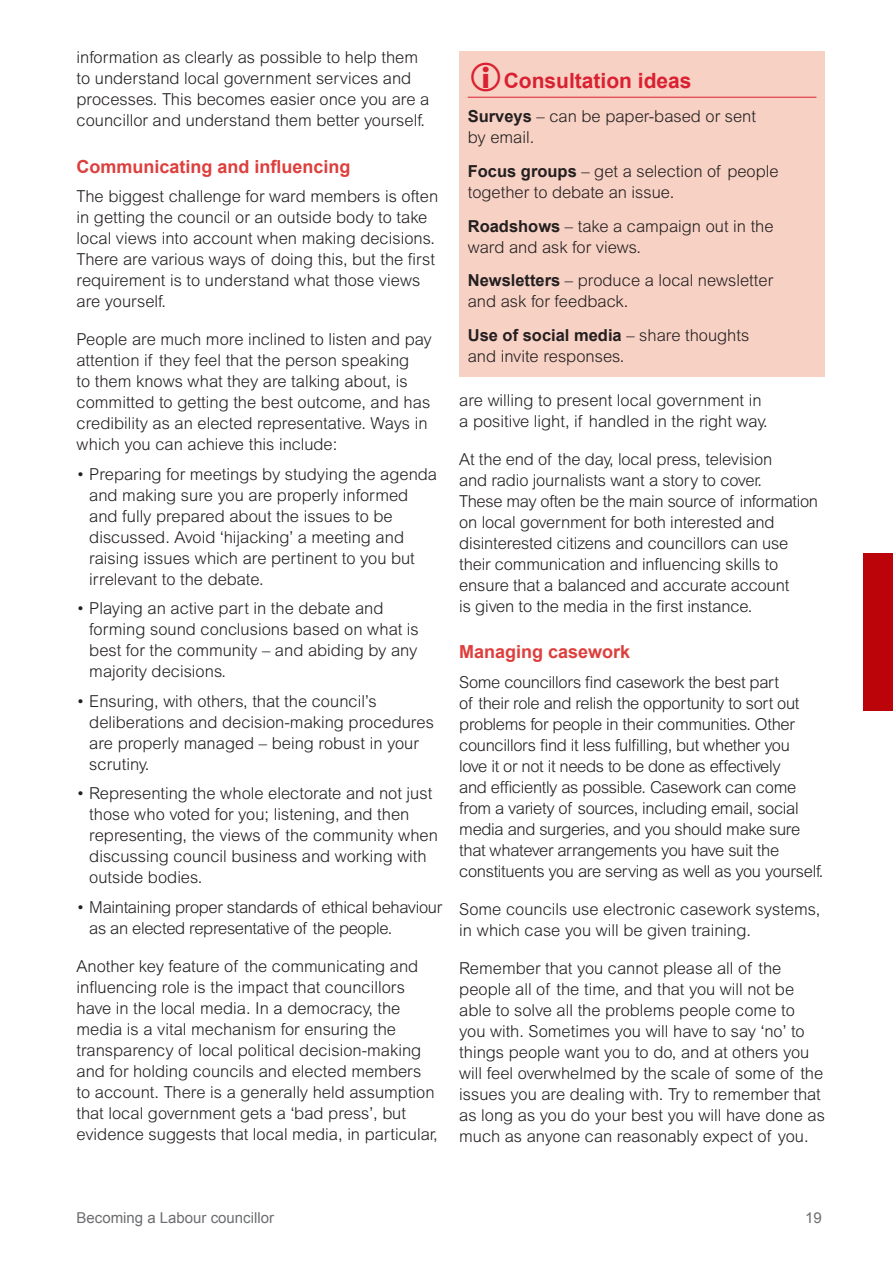
<style>
.page{position:relative;width:893px;height:1263px;background:#fff}
.page>*{position:absolute;margin:0;border:0;box-sizing:border-box;transform-origin:0 0}
.t1{font:700 21px "Arial";color:#da2031}
.t2{font:700 18px "Arial";color:#dd3f3d}
.t3{font:300 16.5px/21px "Arial MT Std";color:#231f20}
.t4{font:300 16.5px/21px "Arial MT Std";letter-spacing:-.02em;color:#231f20}
.t5{font:700 16.5px "Arial";color:#231f20}
.t6{font:15px "Arial";color:#6c6d70}
.s1{font-family:"Arial";font-weight:700}
.s2{font-family:"Arial MT Std";font-weight:300}
</style>
<div class="page">
<div style="left:863px;top:553px;width:30px;height:157px;background:#ba0409"></div>
<div style="left:459px;top:51px;width:366px;height:326px;background:#f7d1c4"></div>
<hr style="left:468px;top:97px;width:348px;height:1px;background:#da2031">
<p class="t3" style="left:77px;top:47px;width:354px">information as clearly as possible to help them to understand local government services and processes. This becomes easier once you are a councillor and understand them better yourself.</p>
<p class="t2" style="left:77px;top:154px;width:276px">Communicating and influencing</p>
<p class="t3" style="left:77px;top:186px;width:363px">The biggest challenge for ward members is often in getting the council or an outside body to take local views into account when making decisions.<br>There are various ways of doing this, but the first requirement is to understand what those views are yourself.</p>
<p class="t3" style="left:77px;top:329px;width:357px">People are much more inclined to listen and pay attention if they feel that the person speaking<br>to them knows what they are talking about, is committed to getting the best outcome, and has credibility as an elected representative. Ways in which you can achieve this include:</p>
<p class="t3" style="left:89px;top:463px;width:349px;text-indent:-13px">• Preparing for meetings by studying the agenda and making sure you are properly informed and fully prepared about the issues to be discussed. Avoid ‘hijacking’ a meeting and raising issues which are pertinent to you but irrelevant to the debate.</p>
<p class="t3" style="left:89px;top:598px;width:331px;text-indent:-13px">• Playing an active part in the debate and forming sound conclusions based on what is best for the community – and abiding by any majority decisions.</p>
<p class="t3" style="left:89px;top:690px;width:346px;text-indent:-13px">• Ensuring, with others, that the council’s deliberations and decision-making procedures are properly managed – being robust in your scrutiny.</p>
<p class="t3" style="left:89px;top:783px;width:350px;text-indent:-13px">• Representing the whole electorate and not just those who voted for you; listening, and then representing, the views of the community when discussing council business and working with outside bodies.</p>
<p class="t4" style="left:89px;top:896px;width:354px;text-indent:-13px">• Maintaining proper standards of ethical behaviour as an elected representative of the people.</p>
<p class="t3" style="left:77px;top:955px;width:363px">Another key feature of the communicating and influencing role is the impact that councillors have in the local media. In a democracy, the media is a vital mechanism for ensuring the transparency of local political decision-making and for holding councils and elected members to account. There is a generally held assumption that local government gets a ‘bad press’, but evidence suggests that local media, in particular,</p>
<p class="t1" style="left:504px;top:67px;width:189px">Consultation ideas</p>
<p class="t3" style="left:468px;top:106px;width:290px"><span class="s1">Surveys</span> – can be paper-based or sent by email.</p>
<p class="t3" style="left:468px;top:161px;width:312px"><span class="s1">Focus groups</span> – get a selection of people together to debate an issue.</p>
<p class="t3" style="left:468px;top:215px;width:307px"><span class="s1">Roadshows</span> – take a campaign out in the ward and ask for views.</p>
<p class="t3" style="left:468px;top:270px;width:307px"><span class="s1">Newsletters</span> – produce a local newsletter and ask for feedback.</p>
<p class="t5" style="left:468px;top:324px;width:283px">Use of social media <span class="s2">– share thoughts</span></p>
<p class="t3" style="left:468px;top:346px;width:158px">and invite responses.</p>
<p class="t3" style="left:459px;top:390px;width:310px">are willing to present local government in a positive light, if handled in the right way.</p>
<p class="t3" style="left:459px;top:449px;width:360px">At the end of the day, local press, television<br>and radio journalists want a story to cover.<br>These may often be the main source of information on local government for both interested and disinterested citizens and councillors can use their communication and influencing skills to ensure that a balanced and accurate account<br>is given to the media in the first instance.</p>
<p class="t2" style="left:459px;top:640px;width:173px">Managing casework</p>
<p class="t4" style="left:459px;top:672px;width:366px">Some councillors find casework the best part<br>of their role and relish the opportunity to sort out problems for people in their communities. Other councillors find it less fulfilling, but whether you<br>love it or not it needs to be done as effectively<br>and efficiently as possible. Casework can come from a variety of sources, including email, social media and surgeries, and you should make sure that whatever arrangements you have suit the constituents you are serving as well as you yourself.</p>
<p class="t3" style="left:459px;top:899px;width:363px">Some councils use electronic casework systems, in which case you will be given training.</p>
<p class="t3" style="left:459px;top:958px;width:367px">Remember that you cannot please all of the people all of the time, and that you will not be able to solve all the problems people come to you with. Sometimes you will have to say ‘no’ to things people want you to do, and at others you will feel overwhelmed by the scale of some of the issues you are dealing with. Try to remember that as long as you do your best you will have done as much as anyone can reasonably expect of you.</p>
<p class="t6" style="left:77px;top:1208px;width:199px">Becoming a Labour councillor</p>
<p class="t6" style="left:805px;top:1208px;width:18px">19</p>
</div>
